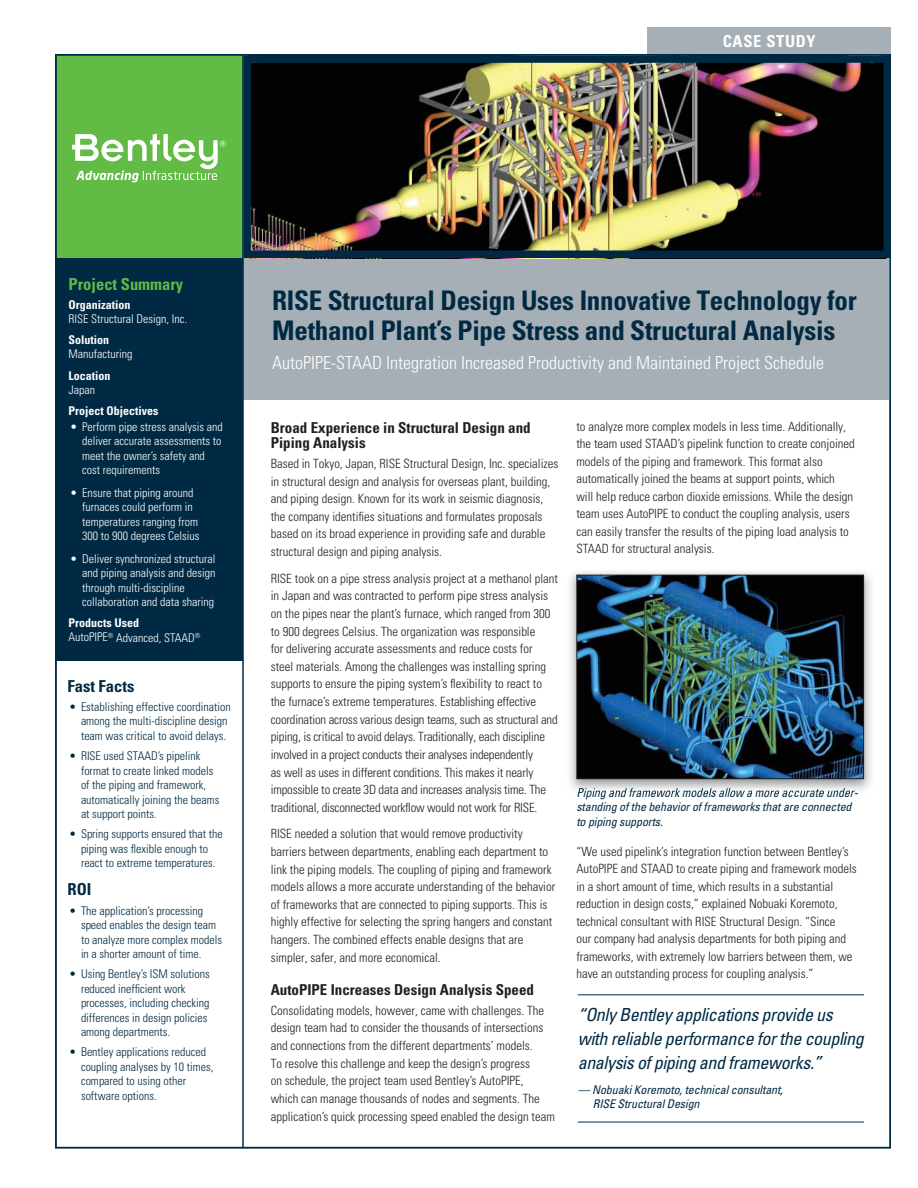
<style>
.page{position:relative;width:918px;height:1188px;background:#fff}
.page>*{position:absolute;margin:0;border:0;box-sizing:border-box;transform-origin:0 0}
.t1{font:700 condensed 27px/30px "Univers";letter-spacing:-.01em;color:#002a44}
.t2{font:italic condensed 18px/24px "Univers";letter-spacing:-.025em;color:#002a44}
.t3{font:300 condensed 18px "Univers";color:#fff}
.t4{font:700 condensed 16.5px "Univers";color:#61bb45}
.t5{font:700 condensed 16.5px "Univers";color:#002a44}
.t6{font:700 condensed 16.5px "Univers";letter-spacing:.04em;color:#fff}
.t7{font:700 condensed 15px/15.3px "Univers";color:#221f1f}
.t8{font:300 condensed 12.75px/17.5px "Univers";color:#221f1f}
.t9{font:300 condensed 12px/14.4px "Univers";color:#002a44}
.t10{font:300 condensed 12px/14.4px "Univers";color:#fff}
.t11{font:italic condensed 12px/14.4px "Univers";letter-spacing:-.01em;color:#002a44}
.t12{font:700 condensed 12px "Univers";color:#fff}
.s1{font-weight:700}
</style>
<div class="page">
<div style="left:55px;top:55px;width:188px;height:204px;background:#61bb45"></div>
<svg style="left:72px;top:134px;width:154px;height:48px"></svg>
<div style="left:648px;top:27px;width:243px;height:27px;background:#a6aeb6"></div>
<div style="left:244px;top:258px;width:647px;height:141px;background:#a6aeb6"></div>
<img style="left:252px;top:64px;width:630px;height:185px">
<div style="left:243px;top:55px;width:648px;height:203px;border:8px solid #002a44"></div>
<hr style="left:242px;top:54px;width:2px;height:1094px;background:#002a44">
<div style="left:55px;top:258px;width:187px;height:402px;background:#002a44"></div>
<img style="left:569px;top:573px;width:303px;height:217px">
<img style="left:573px;top:571px;width:291px;height:220px">
<img style="left:656px;top:788px;width:202px;height:6px">
<img style="left:577px;top:788px;width:79px;height:6px">
<img style="left:576px;top:574px;width:288px;height:206px">
<hr style="left:578px;top:994px;width:286px;height:1px;background:#002a44">
<hr style="left:578px;top:1122px;width:286px;height:1px;background:#002a44">
<p class="t6" style="left:723px;top:35px;width:95px">CASE STUDY</p>
<p class="t4" style="left:69px;top:278px;width:116px">Project Summary</p>
<p class="t12" style="left:69px;top:300px;width:64px">Organization</p>
<p class="t10" style="left:69px;top:312px;width:120px">RISE Structural Design, Inc.</p>
<p class="t12" style="left:69px;top:335px;width:42px">Solution</p>
<p class="t10" style="left:69px;top:348px;width:65px">Manufacturing</p>
<p class="t12" style="left:69px;top:371px;width:43px">Location</p>
<p class="t10" style="left:69px;top:384px;width:28px">Japan</p>
<p class="t12" style="left:69px;top:406px;width:91px">Project Objectives</p>
<p class="t10" style="left:82px;top:421px;width:142px;text-indent:-12px">• Perform pipe stress analysis and deliver accurate assessments to meet the owner’s safety and cost requirements</p>
<p class="t10" style="left:82px;top:486px;width:119px;text-indent:-12px">• Ensure that piping around furnaces could perform in temperatures ranging from<br>300 to 900 degrees Celsius</p>
<p class="t10" style="left:82px;top:552px;width:135px;text-indent:-12px">• Deliver synchronized structural and piping analysis and design through multi-discipline collaboration and data sharing</p>
<p class="t10" style="left:69px;top:617px;width:133px"><span class="s1">Products Used<br></span>AutoPIPE<sup>®</sup> Advanced, STAAD<sup>®</sup></p>
<p class="t5" style="left:68px;top:680px;width:68px">Fast Facts</p>
<p class="t9" style="left:81px;top:700px;width:151px;text-indent:-12px">• Establishing effective coordination among the multi-discipline design team was critical to avoid delays.</p>
<p class="t9" style="left:81px;top:750px;width:140px;text-indent:-12px">• RISE used STAAD’s pipelink format to create linked models of the piping and framework, automatically joining the beams at support points.</p>
<p class="t9" style="left:69px;top:828px;width:155px;text-align:center">• Spring supports ensured that the piping was flexible enough to<br>react to extreme temperatures.</p>
<p class="t5" style="left:68px;top:883px;width:25px">ROI</p>
<p class="t9" style="left:81px;top:904px;width:143px;text-indent:-12px">• The application’s processing speed enables the design team to analyze more complex models in a shorter amount of time.</p>
<p class="t9" style="left:81px;top:968px;width:130px;text-indent:-12px">• Using Bentley’s ISM solutions reduced inefficient work processes, including checking differences in design policies among departments.</p>
<p class="t9" style="left:81px;top:1046px;width:134px;text-indent:-12px">• Bentley applications reduced coupling analyses by 10 times, compared to using other software options.</p>
<h1 class="t1" style="left:272px;top:288px;width:586px">RISE Structural Design Uses Innovative Technology for<br>Methanol Plant’s Pipe Stress and Structural Analysis</h1>
<h2 class="t3" style="left:272px;top:355px;width:553px">AutoPIPE-STAAD Integration Increased Productivity and Maintained Project Schedule</h2>
<p class="t7" style="left:271px;top:421px;width:261px">Broad Experience in Structural Design and<br>Piping Analysis</p>
<p class="t8" style="left:271px;top:456px;width:289px">Based in Tokyo, Japan, RISE Structural Design, Inc. specializes in structural design and analysis for overseas plant, building, and piping design. Known for its work in seismic diagnosis, the company identifies situations and formulates proposals based on its broad experience in providing safe and durable structural design and piping analysis.</p>
<p class="t8" style="left:271px;top:570px;width:289px">RISE took on a pipe stress analysis project at a methanol plant in Japan and was contracted to perform pipe stress analysis on the pipes near the plant’s furnace, which ranged from 300 to 900 degrees Celsius. The organization was responsible<br>for delivering accurate assessments and reduce costs for steel materials. Among the challenges was installing spring supports to ensure the piping system’s flexibility to react to the furnace’s extreme temperatures. Establishing effective coordination across various design teams, such as structural and piping, is critical to avoid delays. Traditionally, each discipline involved in a project conducts their analyses independently<br>as well as uses in different conditions. This makes it nearly impossible to create 3D data and increases analysis time. The traditional, disconnected workflow would not work for RISE.</p>
<p class="t8" style="left:271px;top:826px;width:286px">RISE needed a solution that would remove productivity barriers between departments, enabling each department to link the piping models. The coupling of piping and framework models allows a more accurate understanding of the behavior of frameworks that are connected to piping supports. This is highly effective for selecting the spring hangers and constant hangers. The combined effects enable designs that are simpler, safer, and more economical.</p>
<p class="t7" style="left:271px;top:983px;width:265px">AutoPIPE Increases Design Analysis Speed</p>
<p class="t8" style="left:271px;top:1003px;width:286px">Consolidating models, however, came with challenges. The design team had to consider the thousands of intersections and connections from the different departments’ models.<br>To resolve this challenge and keep the design’s progress<br>on schedule, the project team used Bentley’s AutoPIPE,<br>which can manage thousands of nodes and segments. The application’s quick processing speed enabled the design team</p>
<p class="t8" style="left:576px;top:419px;width:280px">to analyze more complex models in less time. Additionally, the team used STAAD’s pipelink function to create conjoined models of the piping and framework. This format also automatically joined the beams at support points, which will help reduce carbon dioxide emissions. While the design team uses AutoPIPE to conduct the coupling analysis, users can easily transfer the results of the piping load analysis to STAAD for structural analysis.</p>
<p class="t11" style="left:576px;top:786px;width:281px">Piping and framework models allow a more accurate under&shy;standing of the behavior of frameworks that are connected to piping supports.</p>
<p class="t8" style="left:576px;top:843px;width:282px">“We used pipelink’s integration function between Bentley’s AutoPIPE and STAAD to create piping and framework models in a short amount of time, which results in a substantial reduction in design costs,” explained Nobuaki Koremoto, technical consultant with RISE Structural Design. “Since<br>our company had analysis departments for both piping and frameworks, with extremely low barriers between them, we have an outstanding process for coupling analysis.”</p>
<h2 class="t2" style="left:578px;top:1004px;width:287px">“Only Bentley applications provide us with reliable performance for the coupling analysis of piping and frameworks.”</h2>
<p class="t11" style="left:593px;top:1084px;width:192px;text-indent:-15px">— Nobuaki Koremoto, technical consultant,<br>RISE Structural Design</p>
</div>
